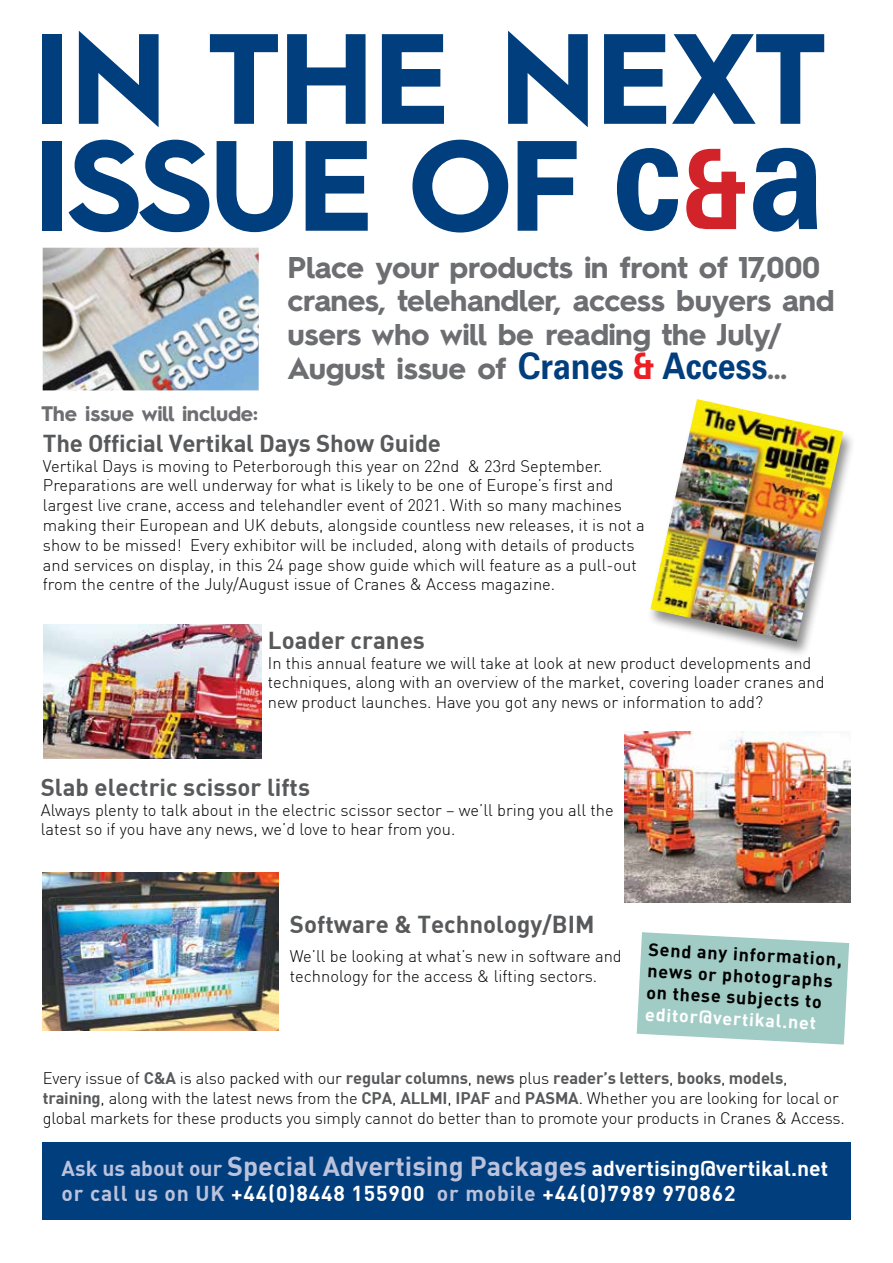
<style>
.page{position:relative;width:893px;height:1263px;background:#fff}
.page>*{position:absolute;margin:0;border:0;box-sizing:border-box;transform-origin:0 0}
.t1{font:700 157.8px "Zurich BT";color:#003e7e;scale:.9 1}
.t2{font:700 128.55px/106.9px "Hurme Geometric Sans 2";letter-spacing:-.025em;color:#003e7e}
.t3{font:700 30.15px/33.6px "Hurme Geometric Sans 2";letter-spacing:-.015em;color:#6d6e71}
.t4{font:27px "DIN Bold";color:#bbc2db}
.t5{font:24px "DIN Bold";color:#58595b}
.t6{font:21.15px "DIN Bold";letter-spacing:.04em;color:#fff}
.t7{font:700 21.15px "Hurme Geometric Sans 2";letter-spacing:-.01em;color:#6d6e71}
.t8{font:18px/21.6px "DIN Bold";color:#000}
.t9{font:18px "DIN Bold";color:#fff}
.t10{font:300 16.5px/19.8px "DIN";color:#000}
.t11{font:16.5px "DIN Bold";letter-spacing:-.01em;color:#58595b}
.s1{font-size:111.3px;color:#d2232a}
.s2{font-family:"Zurich BT";font-size:36.75px;color:#003e7e}
.s3{font-family:"Zurich BT";font-size:36.75px;color:#ed1d24}
.s4{font-family:"DIN";font-weight:300;color:#000}
.s5{font-family:"DIN Bold";font-weight:400;color:#58595b}
.s6{font-size:21.15px}
.s7{font-size:21.15px;color:#fff}
.s8{color:#bbc2db}
</style>
<div class="page">
<img style="left:43px;top:248px;width:216px;height:142px">
<svg style="left:637px;top:932px;width:212px;height:112px"></svg>
<div style="left:43px;top:1142px;width:808px;height:77px;background:#003e7e"></div>
<img style="left:44px;top:624px;width:218px;height:134px">
<img style="left:43px;top:873px;width:236px;height:157px">
<img style="left:624px;top:731px;width:227px;height:171px">
<div style="left:646px;top:399px;width:210px;height:260px;background:#000;opacity:.45"></div>
<img style="left:650px;top:399px;width:193px;height:242px">
<h2 class="t2" style="left:33px;top:18px;width:794px">IN THE NEXT<br>ISSUE of</h2>
<h1 class="t1" style="left:611px;top:77px;width:239px">c<span class="s1">&amp;</span>a</h1>
<p class="t7" style="left:41px;top:398px;width:218px">The issue will include:</p>
<h3 class="t3" style="left:288px;top:249px;width:548px">Place your products in front of 17,000 cranes, telehandler, access buyers and users who will be reading the July/ August issue of <span class="s2">Cranes</span> <span class="s3">&amp;</span> <span class="s2">Access</span>…</h3>
<h3 class="t5" style="left:43px;top:427px;width:400px">The Official Vertikal Days Show Guide</h3>
<p class="t10" style="left:43px;top:456px;width:603px">Vertikal Days is moving to Peterborough this year on 22nd &amp; 23rd September.<br>Preparations are well underway for what is likely to be one of Europe’s first and largest live crane, access and telehandler event of 2021. With so many machines making their European and UK debuts, alongside countless new releases, it is not a show to be missed! Every exhibitor will be included, along with details of products and services on display, in this 24 page show guide which will feature as a pull-out from the centre of the July/August issue of Cranes &amp; Access magazine.</p>
<h3 class="t5" style="left:268px;top:624px;width:158px">Loader cranes</h3>
<p class="t10" style="left:268px;top:653px;width:558px">In this annual feature we will take at look at new product developments and techniques, along with an overview of the market, covering loader cranes and new product launches. Have you got any news or information to add?</p>
<h3 class="t5" style="left:41px;top:771px;width:271px">Slab electric scissor lifts</h3>
<p class="t10" style="left:41px;top:799px;width:574px">Always plenty to talk about in the electric scissor sector – we’ll bring you all the latest so if you have any news, we’d love to hear from you.</p>
<h3 class="t5" style="left:290px;top:909px;width:306px">Software &amp; Technology/BIM</h3>
<p class="t10" style="left:290px;top:946px;width:333px">We’ll be looking at what’s new in software and technology for the access &amp; lifting sectors.</p>
<p class="t8" style="left:649px;top:938px;width:195px;rotate:3deg">Send any information, news or photographs on these subjects to</p>
<p class="t9" style="left:646px;top:1002px;width:173px;rotate:3deg">editor@vertikal.net</p>
<p class="t11" style="left:43px;top:1067px;width:746px"><span class="s4">Every issue of</span> C&amp;A <span class="s4">is also packed with our</span> regular columns<span class="s4">,</span> news <span class="s4">plus</span> reader’s letters<span class="s4">,</span> books<span class="s4">,</span> models<span class="s4">,</span></p>
<p class="t10" style="left:43px;top:1088px;width:804px"><span class="s5">training</span>, along with the latest news from the <span class="s5">CPA</span>, <span class="s5">ALLMI</span>, <span class="s5">IPAF</span> and <span class="s5">PASMA</span>. Whether you are looking for local or global markets for these products you simply cannot do better than to promote your products in Cranes &amp; Access.</p>
<h3 class="t4" style="left:62px;top:1148px;width:768px"><span class="s6">Ask us about our</span> Special Advertising Packages <span class="s7">advertising@vertikal.net</span></h3>
<p class="t6" style="left:62px;top:1179px;width:676px"><span class="s8">or call us on UK</span> +44(0)8448 155900 <span class="s8">or mobile</span> +44(0)7989 970862</p>
</div>
